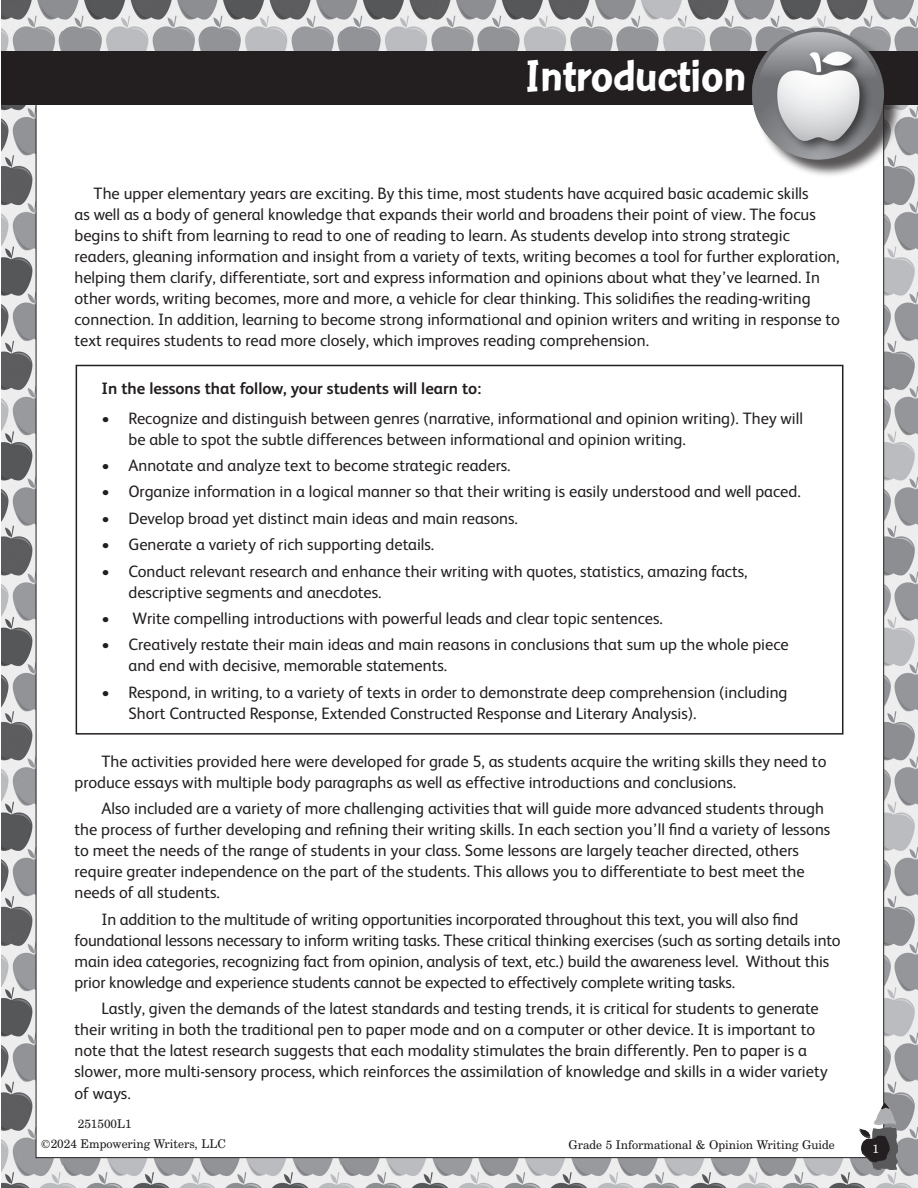
<style>
.page{position:relative;width:918px;height:1188px;background:#fff}
.page>*{position:absolute;margin:0;border:0;box-sizing:border-box;transform-origin:0 0}
.t1{font:700 48px "Con Brush";letter-spacing:-.02em;color:#fff}
.t2{font:16.5px/21px "FS Albert";color:#231f20}
.t3{font:700 16.5px "FS Albert";color:#231f20}
.t4{font:12px "Century Schoolbook BT";color:#231f20}
.t5{font:12px "Century Schoolbook BT";color:#fff}
</style>
<div class="page">
<img style="left:1px;top:0;width:917px;height:1188px">
<div style="left:36px;top:68px;width:848px;height:1090px;background:#fff"></div>
<div style="left:1px;top:51px;width:917px;height:54px;background:#231f20"></div>
<div style="left:754px;top:30px;width:149px;height:148px;background:#231f20;opacity:.75"></div>
<img style="left:752px;top:28px;width:132px;height:132px;border-radius:66px">
<img style="left:860px;top:1168px;width:37px;height:2px">
<div style="left:76px;top:365px;width:767px;height:370px;border:2px solid #231f20"></div>
<img style="left:860px;top:1103px;width:37px;height:65px">
<h1 class="t1" style="left:525px;top:47px;width:223px">Introduction</h1>
<p class="t2" style="left:75px;top:182px;width:767px;text-indent:19px">The upper elementary years are exciting. By this time, most students have acquired basic academic skills<br>as well as a body of general knowledge that expands their world and broadens their point of view. The focus begins to shift from learning to read to one of reading to learn. As students develop into strong strategic readers, gleaning information and insight from a variety of texts, writing becomes a tool for further exploration, helping them clarify, differentiate, sort and express information and opinions about what they’ve learned. In other words, writing becomes, more and more, a vehicle for clear thinking. This solidifies the reading-writing connection. In addition, learning to become strong informational and opinion writers and writing in response to text requires students to read more closely, which improves reading comprehension.</p>
<p class="t3" style="left:102px;top:377px;width:381px">In the lessons that follow, your students will learn to:</p>
<p class="t2" style="left:129px;top:407px;width:676px;text-indent:-27px">• Recognize and distinguish between genres (narrative, informational and opinion writing). They will be able to spot the subtle differences between informational and opinion writing.</p>
<p class="t2" style="left:102px;top:454px;width:411px">• Annotate and analyze text to become strategic readers.</p>
<p class="t2" style="left:102px;top:480px;width:701px">• Organize information in a logical manner so that their writing is easily understood and well paced.</p>
<p class="t2" style="left:102px;top:507px;width:418px">• Develop broad yet distinct main ideas and main reasons.</p>
<p class="t2" style="left:102px;top:533px;width:334px">• Generate a variety of rich supporting details.</p>
<p class="t2" style="left:129px;top:560px;width:621px;text-indent:-27px">• Conduct relevant research and enhance their writing with quotes, statistics, amazing facts, descriptive segments and anecdotes.</p>
<p class="t2" style="left:102px;top:607px;width:563px">• Write compelling introductions with powerful leads and clear topic sentences.</p>
<p class="t2" style="left:129px;top:633px;width:662px;text-indent:-27px">• Creatively restate their main ideas and main reasons in conclusions that sum up the whole piece and end with decisive, memorable statements.</p>
<p class="t2" style="left:129px;top:681px;width:661px;text-indent:-27px">• Respond, in writing, to a variety of texts in order to demonstrate deep comprehension (including<br>Short Contructed Response, Extended Constructed Response and Literary Analysis).</p>
<p class="t2" style="left:75px;top:750px;width:753px;text-indent:27px">The activities provided here were developed for grade 5, as students acquire the writing skills they need to produce essays with multiple body paragraphs as well as effective introductions and conclusions.</p>
<p class="t2" style="left:75px;top:797px;width:757px;text-indent:27px">Also included are a variety of more challenging activities that will guide more advanced students through the process of further developing and refining their writing skills. In each section you’ll find a variety of lessons to meet the needs of the range of students in your class. Some lessons are largely teacher directed, others require greater independence on the part of the students. This allows you to differentiate to best meet the needs of all students.</p>
<p class="t2" style="left:75px;top:908px;width:768px;text-indent:27px">In addition to the multitude of writing opportunities incorporated throughout this text, you will also find foundational lessons necessary to inform writing tasks. These critical thinking exercises (such as sorting details into main idea categories, recognizing fact from opinion, analysis of text, etc.) build the awareness level. Without this prior knowledge and experience students cannot be expected to effectively complete writing tasks.</p>
<p class="t2" style="left:75px;top:997px;width:755px;text-indent:27px">Lastly, given the demands of the latest standards and testing trends, it is critical for students to generate their writing in both the traditional pen to paper mode and on a computer or other device. It is important to note that the latest research suggests that each modality stimulates the brain differently. Pen to paper is a slower, more multi-sensory process, which reinforces the assimilation of knowledge and skills in a wider variety of ways.</p>
<p class="t4" style="left:78px;top:1117px;width:55px">251500L1</p>
<p class="t4" style="left:41px;top:1136px;width:186px">©2024 Empowering Writers, LLC</p>
<p class="t4" style="left:569px;top:1138px;width:268px">Grade 5 Informational &amp; Opinion Writing Guide</p>
<p class="t5" style="left:872px;top:1141px;width:8px">1</p>
<p class="t5" style="left:872px;top:1142px;width:8px">1</p>
</div>
